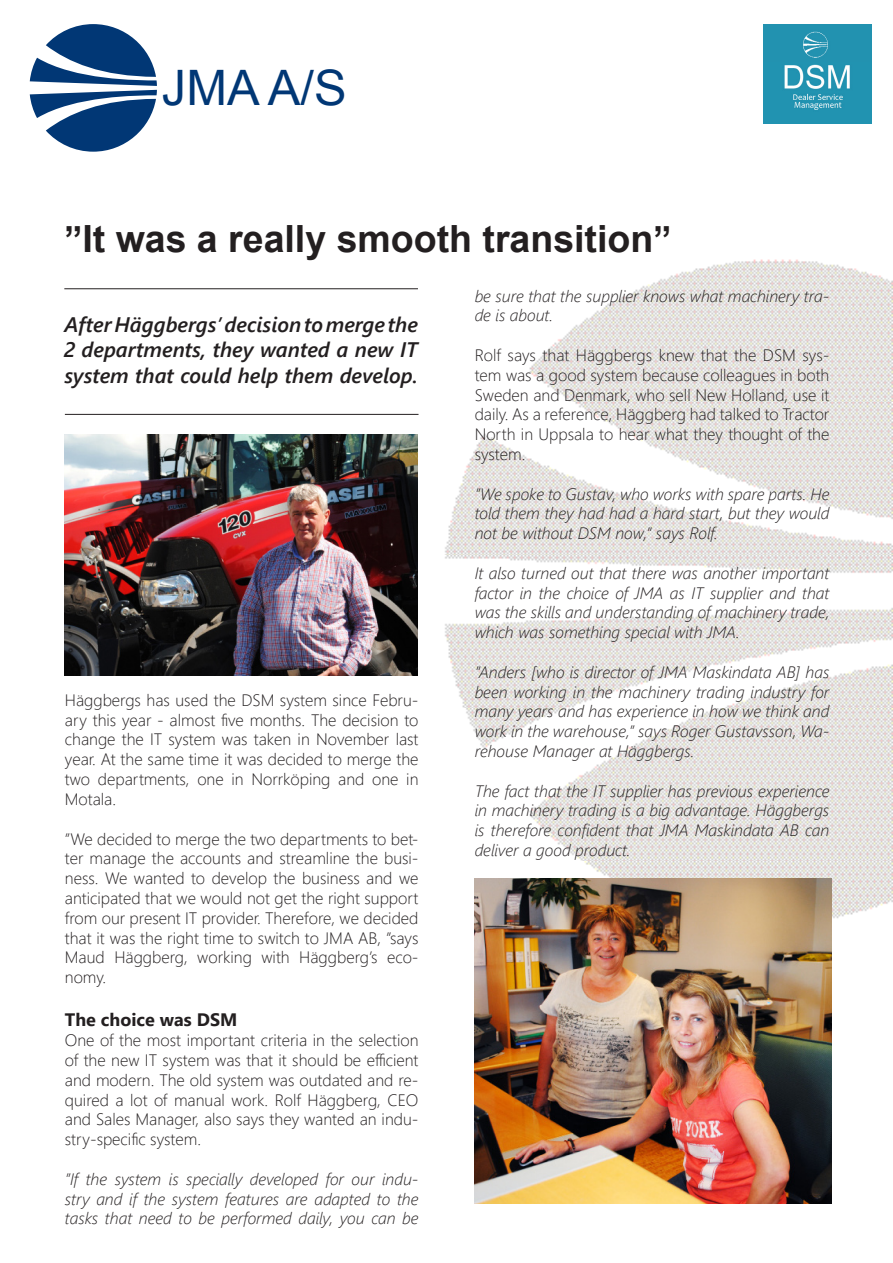
<style>
.page{position:relative;width:893px;height:1263px;background:#fff}
.page>*{position:absolute;margin:0;border:0;box-sizing:border-box;transform-origin:0 0}
.t1{font:48.9px "Arial";color:#013775}
.t2{font:700 37.5px "Arial";color:#231f20}
.t3{font:italic 600 21px/25.2px "Segoe UI";color:#231f20;text-align:justify}
.t4{font:700 18px "Segoe UI";color:#231f20}
.t5{font:300 16.5px/19.8px "Segoe UI";color:#231f20;text-align:justify}
.t6{font:italic 300 16.5px/19.8px "Segoe UI";color:#231f20;text-align:justify}
.s1{font-size:36px}
</style>
<div class="page">
<img style="left:445px;top:259px;width:448px;height:675px">
<img style="left:763px;top:24px;width:108px;height:99px">
<hr style="left:64px;top:288px;width:354px;height:1px;background:#231f20">
<hr style="left:65px;top:414px;width:353px;height:1px;background:#231f20">
<img style="left:64px;top:434px;width:354px;height:241px">
<img style="left:475px;top:879px;width:357px;height:324px">
<svg style="left:30px;top:24px;width:127px;height:128px"></svg>
<p class="t1" style="left:162px;top:56px;width:186px">JMA A/S</p>
<p class="t2" style="left:64px;top:215px;width:608px"><span class="s1">”</span>It was a really smooth transition<span class="s1">”</span></p>
<p class="t3" style="left:64px;top:310px;width:355px">After Häggbergs’ decision to merge the 2 departments, they wanted a new IT system that could help them develop.</p>
<p class="t5" style="left:65px;top:689px;width:355px">Häggbergs has used the DSM system since Febru&shy;ary this year - almost five months. The decision to change the IT system was taken in November last year. At the same time it was decided to merge the two departments, one in Norrköping and one in Motala.</p>
<p class="t5" style="left:65px;top:828px;width:355px">”We decided to merge the two departments to bet&shy;ter manage the accounts and streamline the busi&shy;ness. We wanted to develop the business and we anticipated that we would not get the right support from our present IT provider. Therefore, we decided that it was the right time to switch to JMA AB, ”says Maud Häggberg, working with Häggberg’s eco&shy;nomy.</p>
<p class="t4" style="left:65px;top:1005px;width:174px">The choice was DSM</p>
<p class="t5" style="left:65px;top:1029px;width:355px">One of the most important criteria in the selection of the new IT system was that it should be efficient and modern. The old system was outdated and re&shy;quired a lot of manual work. Rolf Häggberg, CEO and Sales Manager, also says they wanted an indu&shy;stry-specific system.</p>
<p class="t6" style="left:65px;top:1167px;width:355px">”If the system is specially developed for our indu&shy;stry and if the system features are adapted to the tasks that need to be performed daily, you can be</p>
<p class="t6" style="left:475px;top:284px;width:356px">be sure that the supplier knows what machinery tra&shy;de is about.</p>
<p class="t5" style="left:475px;top:344px;width:356px">Rolf says that Häggbergs knew that the DSM sys&shy;tem was a good system because colleagues in both Sweden and Denmark, who sell New Holland, use it daily. As a reference, Häggberg had talked to Tractor North in Uppsala to hear what they thought of the system.</p>
<p class="t6" style="left:475px;top:482px;width:356px">”We spoke to Gustav, who works with spare parts. He told them they had had a hard start, but they would not be without DSM now,” says Rolf.</p>
<p class="t6" style="left:475px;top:561px;width:356px">It also turned out that there was another important factor in the choice of JMA as IT supplier and that was the skills and understanding of machinery trade, which was something special with JMA.</p>
<p class="t6" style="left:475px;top:660px;width:356px">”Anders [who is director of JMA Maskindata AB] has been working in the machinery trading industry for many years and has experience in how we think and work in the warehouse,” says Roger Gustavsson, Wa&shy;rehouse Manager at Häggbergs.</p>
<p class="t6" style="left:475px;top:779px;width:356px">The fact that the IT supplier has previous experience in machinery trading is a big advantage. Häggbergs is therefore confident that JMA Maskindata AB can deliver a good product.</p>
</div>
